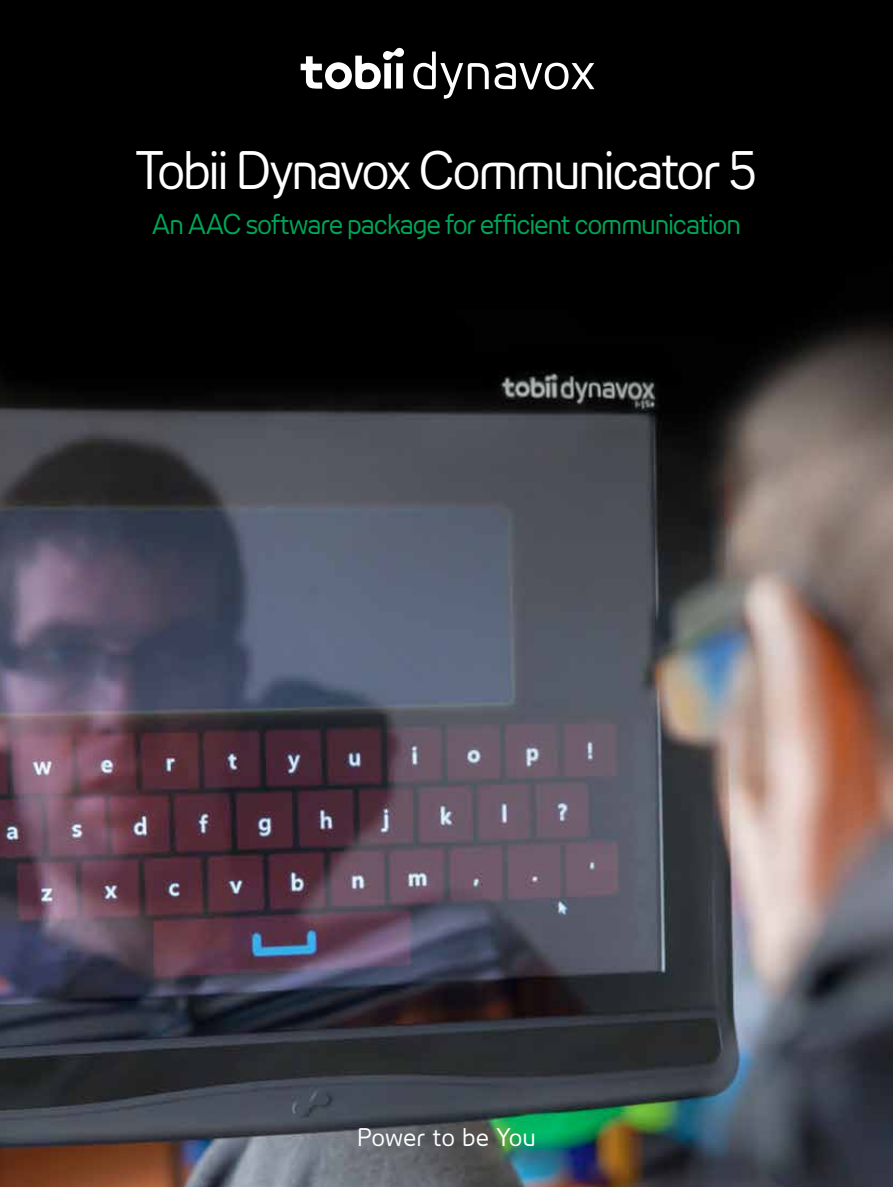
<style>
.page{position:relative;width:893px;height:1187px;background:#fff}
.page>*{position:absolute;margin:0;border:0;box-sizing:border-box;transform-origin:0 0}
.t1{font:51px "Tele Voice";letter-spacing:-.05em;color:#fff}
.t2{font:27px "Tele Voice";letter-spacing:-.045em;color:#00a656}
.t3{font:24px "Tele Voice";color:#fff}
</style>
<div class="page">
<img style="left:0;top:0;width:893px;height:1186px">
<svg style="left:413px;top:52px;width:181px;height:47px"></svg>
<svg style="left:301px;top:48px;width:103px;height:41px"></svg>
<h1 class="t1" style="left:136px;top:140px;width:623px">Tobii Dynavox Communicator 5</h1>
<p class="t2" style="left:152px;top:208px;width:591px">An AAC software package for efficient communication</p>
<p class="t3" style="left:357px;top:1123px;width:180px">Power to be You</p>
</div>
